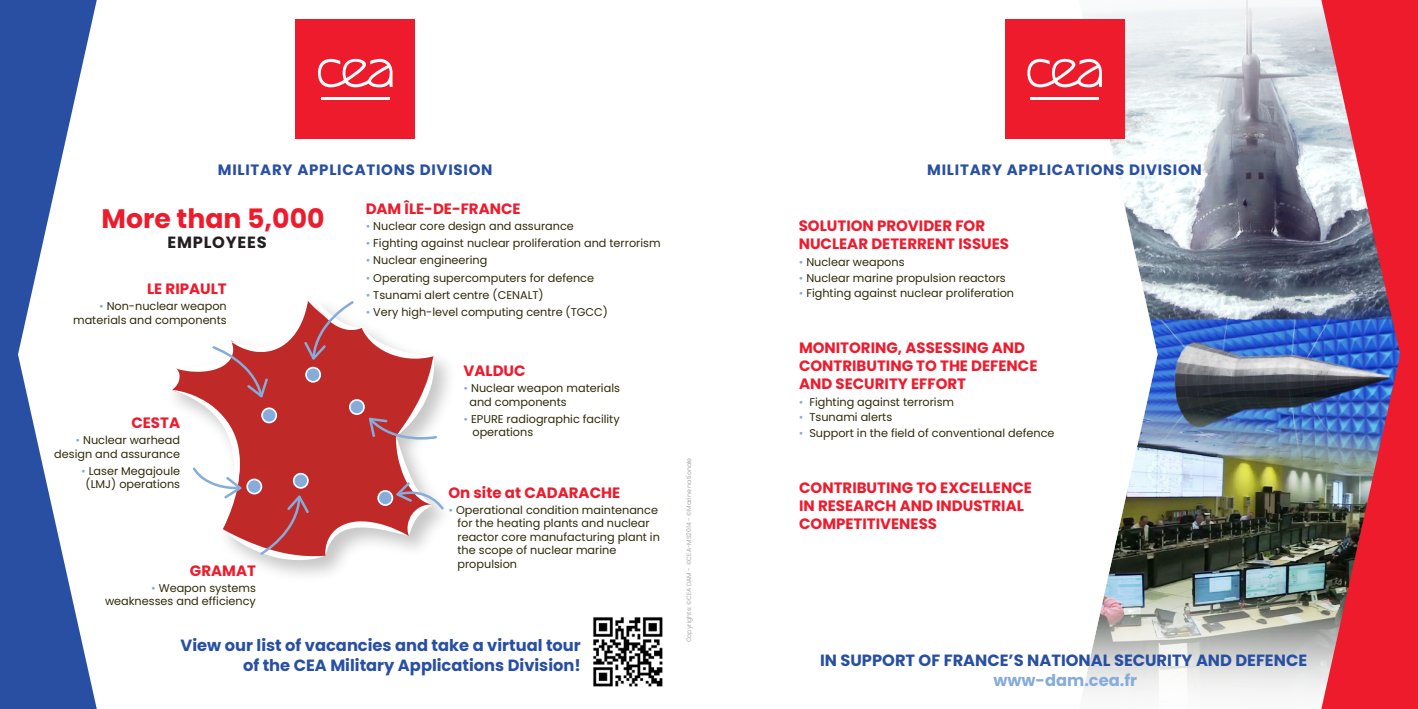
<style>
.page{position:relative;width:1418px;height:709px;background:#fff}
.page>*{position:absolute;margin:0;border:0;box-sizing:border-box;transform-origin:0 0}
.t1{font:700 26.75px "Poppins";color:#ee1b2d}
.t2{font:700 16.25px/19.5px "Poppins";color:#284fa2;text-align:right}
.t3{font:700 16.25px "Poppins";color:#86acda}
.t4{font:700 16.25px "Poppins";letter-spacing:.05em;color:#231f20}
.t5{font:700 15px/18px "Poppins";color:#ee1b2d}
.t6{font:700 15px "Poppins";letter-spacing:.05em;color:#284fa2}
.t7{font:11.25px/13.5px "Poppins";color:#2e2b0a;text-align:right}
.t8{font:6.25px "Poppins";color:#a8a9ad}
.s1{color:#86acda}
</style>
<div class="page">
<img style="left:1083px;top:0;width:238px;height:541px">
<img style="left:1083px;top:541px;width:238px;height:152px">
<img style="left:1321px;top:0;width:96px;height:709px">
<svg style="left:0;top:0;width:97px;height:709px;fill:#284fa2"></svg>
<svg style="left:251px;top:560px;width:91px;height:10px"></svg>
<svg style="left:172px;top:301px;width:273px;height:259px"></svg>
<img style="left:593px;top:617px;width:70px;height:70px">
<div style="left:1004px;top:19px;width:120px;height:120px;background:#ee1b2d"></div>
<hr style="left:1030px;top:97px;width:69px;height:3px;background:#fff">
<svg style="left:1027px;top:59px;width:74px;height:28px"></svg>
<div style="left:295px;top:19px;width:120px;height:120px;background:#ee1b2d"></div>
<hr style="left:321px;top:97px;width:68px;height:3px;background:#fff">
<svg style="left:318px;top:59px;width:74px;height:28px"></svg>
<h3 class="t6" style="left:218px;top:161px;width:276px">MILITARY APPLICATIONS DIVISION</h3>
<h3 class="t6" style="left:927px;top:161px;width:276px">MILITARY APPLICATIONS DIVISION</h3>
<h1 class="t1" style="left:101px;top:203px;width:224px">More than 5,000</h1>
<h2 class="t4" style="left:167px;top:233px;width:101px">EMPLOYEES</h2>
<h3 class="t5" style="left:147px;top:280px;width:81px">LE RIPAULT</h3>
<p class="t7" style="left:73px;top:300px;width:155px"><span class="s1">•</span> Non-nuclear weapon materials and components</p>
<h3 class="t5" style="left:131px;top:414px;width:50px">CESTA</h3>
<p class="t7" style="left:54px;top:433px;width:127px"><span class="s1">•</span> Nuclear warhead design and assurance</p>
<p class="t7" style="left:81px;top:464px;width:100px;text-align:center"><span class="s1">•</span> Laser Megajoule (LMJ) operations</p>
<h3 class="t5" style="left:190px;top:561px;width:67px">GRAMAT</h3>
<p class="t7" style="left:105px;top:581px;width:152px"><span class="s1">•</span> Weapon systems weaknesses and efficiency</p>
<h3 class="t5" style="left:365px;top:200px;width:156px">DAM ÎLE-DE-FRANCE</h3>
<p class="t7" style="left:365px;top:219px;width:210px"><span class="s1">•</span> Nuclear core design and assurance</p>
<p class="t7" style="left:365px;top:236px;width:296px"><span class="s1">•</span> Fighting against nuclear proliferation and terrorism</p>
<p class="t7" style="left:365px;top:254px;width:123px"><span class="s1">•</span> Nuclear engineering</p>
<p class="t7" style="left:365px;top:271px;width:230px"><span class="s1">•</span> Operating supercomputers for defence</p>
<p class="t7" style="left:365px;top:288px;width:179px"><span class="s1">•</span> Tsunami alert centre (CENALT)</p>
<p class="t7" style="left:365px;top:305px;width:244px"><span class="s1">•</span> Very high-level computing centre (TGCC)</p>
<h3 class="t5" style="left:463px;top:362px;width:64px">VALDUC</h3>
<p class="t7" style="left:469px;top:381px;width:152px;text-align:left;text-indent:-6px"><span class="s1">•</span> Nuclear weapon materials and components</p>
<p class="t7" style="left:472px;top:412px;width:149px;text-align:left;text-indent:-9px"><span class="s1">•</span> EPURE radiographic facility operations</p>
<h3 class="t5" style="left:448px;top:483px;width:173px">On site at CADARACHE</h3>
<p class="t7" style="left:457px;top:503px;width:204px;text-align:left;text-indent:-9px"><span class="s1">•</span> Operational condition maintenance for the heating plants and nuclear reactor core manufacturing plant in the scope of nuclear marine propulsion</p>
<h2 class="t2" style="left:181px;top:636px;width:402px">View our list of vacancies and take a virtual tour of the CEA Military Applications Division!</h2>
<p class="t8" style="left:685px;top:642px;width:186px;rotate:-90deg">Copyrights: ©CEA DAM - ©CEA-MS2014 - ©Marine nationale</p>
<h3 class="t5" style="left:798px;top:217px;width:212px">SOLUTION PROVIDER FOR<br>NUCLEAR DETERRENT ISSUES</h3>
<p class="t7" style="left:798px;top:255px;width:107px"><span class="s1">•</span> Nuclear weapons</p>
<p class="t7" style="left:798px;top:271px;width:209px"><span class="s1">•</span> Nuclear marine propulsion reactors</p>
<p class="t7" style="left:798px;top:286px;width:217px"><span class="s1">•</span> Fighting against nuclear proliferation</p>
<h3 class="t5" style="left:799px;top:339px;width:240px">MONITORING, ASSESSING AND<br>CONTRIBUTING TO THE DEFENCE<br>AND SECURITY EFFORT</h3>
<p class="t7" style="left:798px;top:395px;width:157px"><span class="s1">•</span> Fighting against terrorism</p>
<p class="t7" style="left:798px;top:410px;width:95px"><span class="s1">•</span> Tsunami alerts</p>
<p class="t7" style="left:798px;top:426px;width:257px"><span class="s1">•</span> Support in the field of conventional defence</p>
<h3 class="t5" style="left:799px;top:478px;width:234px">CONTRIBUTING TO EXCELLENCE<br>IN RESEARCH AND INDUSTRIAL<br>COMPETITIVENESS</h3>
<h2 class="t2" style="left:820px;top:650px;width:488px">IN SUPPORT OF FRANCE’S NATIONAL SECURITY AND DEFENCE</h2>
<h2 class="t3" style="left:993px;top:670px;width:145px">www-dam.cea.fr</h2>
</div>
